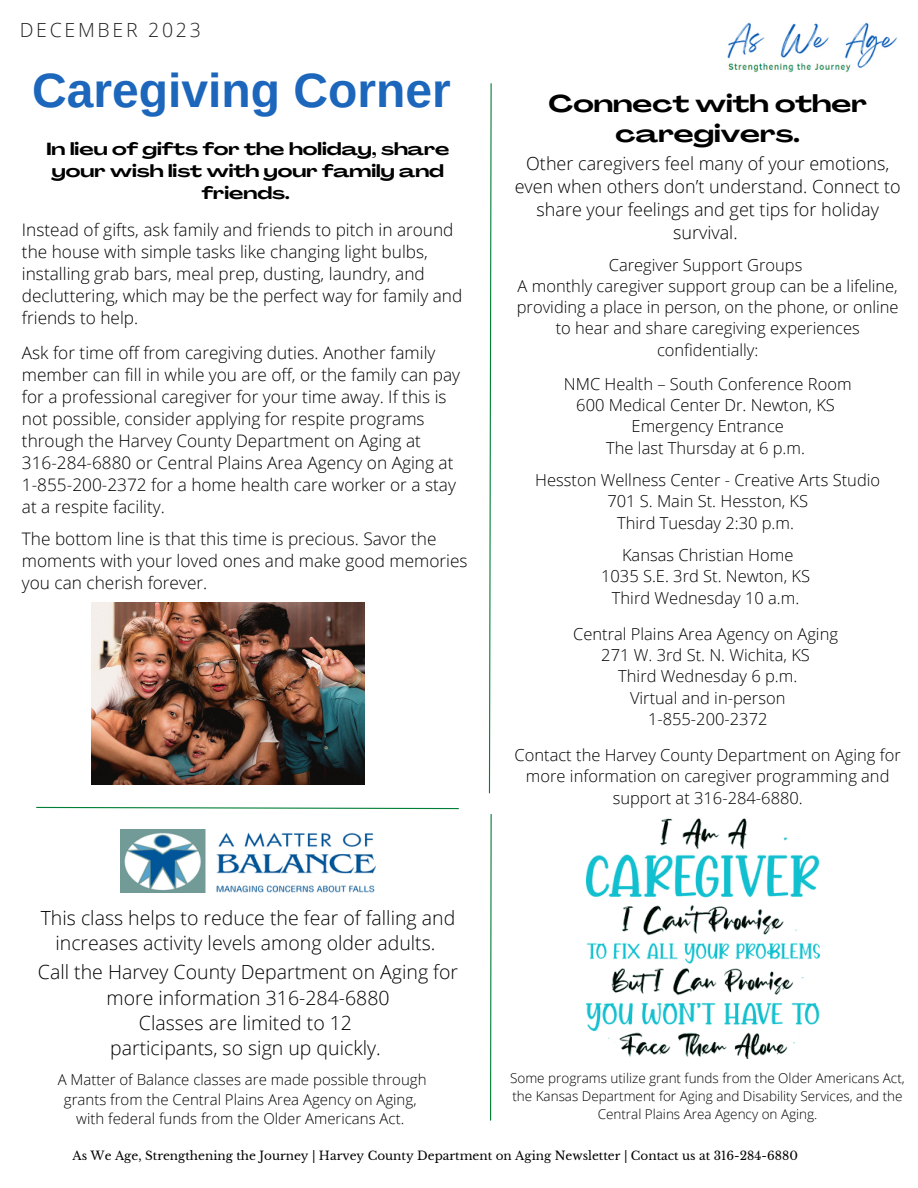
<style>
.page{position:relative;width:918px;height:1188px;background:#fff}
.page>*{position:absolute;margin:0;border:0;box-sizing:border-box;transform-origin:0 0}
.t1{font:700 48px "Arimo";color:#1c66bb}
.t2{font:700 24px/30.6px "Agrandir Grand";color:#000;text-align:center}
.t3{font:300 19.5px/25.2px "Open Sans";color:#000;text-align:center}
.t4{font:300 19.5px "Open Sans";letter-spacing:.14em;color:#222}
.t5{font:300 18px/23.1px "Open Sans";color:#000;text-align:center}
.t6{font:300 17.25px/22px "Open Sans";color:#000}
.t7{font:700 17.25px/22px "Agrandir Grand";color:#000;text-align:center}
.t8{font:300 16.5px/21.3px "Open Sans";color:#000;text-align:center}
.t9{font:300 15px/19.2px "Open Sans";color:#000;text-align:center}
.t10{font:300 13.5px/18px "Open Sans";color:#000;text-align:center}
.t11{font:12px "Libre Baskerville";color:#000}
</style>
<div class="page">
<img style="left:727px;top:22px;width:170px;height:51px">
<svg style="left:488px;top:83px;width:4px;height:711px"></svg>
<svg style="left:490px;top:814px;width:2px;height:307px"></svg>
<img style="left:587px;top:818px;width:233px;height:241px">
<img style="left:121px;top:829px;width:255px;height:63px">
<svg style="left:36px;top:806px;width:423px;height:4px"></svg>
<img style="left:92px;top:603px;width:272px;height:181px">
<p class="t4" style="left:20px;top:16px;width:183px">DECEMBER 2023</p>
<p class="t1" style="left:32px;top:64px;width:420px">Caregiving Corner</p>
<p class="t7" style="left:46px;top:140px;width:405px">In lieu of gifts for the holiday, share your wish list with your family and friends.</p>
<p class="t6" style="left:22px;top:219px;width:442px">Instead of gifts, ask family and friends to pitch in around the house with simple tasks like changing light bulbs, installing grab bars, meal prep, dusting, laundry, and decluttering, which may be the perfect way for family and friends to help.</p>
<p class="t6" style="left:22px;top:341px;width:440px">Ask for time off from caregiving duties. Another family member can fill in while you are off, or the family can pay for a professional caregiver for your time away. If this is not possible, consider applying for respite programs through the Harvey County Department on Aging at 316-284-6880 or Central Plains Area Agency on Aging at 1-855-200-2372 for a home health care worker or a stay at a respite facility.</p>
<p class="t6" style="left:22px;top:527px;width:447px">The bottom line is that this time is precious. Savor the moments with your loved ones and make good memories you can cherish forever.</p>
<p class="t3" style="left:41px;top:905px;width:416px">This class helps to reduce the fear of falling and increases activity levels among older adults.</p>
<p class="t3" style="left:38px;top:959px;width:422px">Call the Harvey County Department on Aging for more information 316-284-6880</p>
<p class="t3" style="left:139px;top:1010px;width:215px">Classes are limited to 12</p>
<p class="t3" style="left:110px;top:1035px;width:272px">participants, so sign up quickly.</p>
<p class="t9" style="left:58px;top:1070px;width:370px">A Matter of Balance classes are made possible through grants from the Central Plains Area Agency on Aging, with federal funds from the Older Americans Act.</p>
<p class="t2" style="left:549px;top:91px;width:320px">Connect with other caregivers.</p>
<p class="t5" style="left:515px;top:151px;width:388px">Other caregivers feel many of your emotions, even when others don’t understand. Connect to share your feelings and get tips for holiday survival.</p>
<p class="t8" style="left:609px;top:254px;width:195px">Caregiver Support Groups</p>
<p class="t8" style="left:517px;top:275px;width:383px">A monthly caregiver support group can be a lifeline, providing a place in person, on the phone, or online to hear and share caregiving experiences confidentially:</p>
<p class="t8" style="left:564px;top:373px;width:289px">NMC Health – South Conference Room</p>
<p class="t8" style="left:576px;top:394px;width:260px">600 Medical Center Dr. Newton, KS</p>
<p class="t8" style="left:632px;top:415px;width:154px">Emergency Entrance</p>
<p class="t8" style="left:606px;top:437px;width:200px">The last Thursday at 6 p.m.</p>
<p class="t8" style="left:535px;top:469px;width:346px">Hesston Wellness Center - Creative Arts Studio</p>
<p class="t8" style="left:607px;top:490px;width:202px">701 S. Main St. Hesston, KS</p>
<p class="t8" style="left:617px;top:512px;width:178px">Third Tuesday 2:30 p.m.</p>
<p class="t8" style="left:622px;top:544px;width:173px">Kansas Christian Home</p>
<p class="t8" style="left:601px;top:565px;width:210px">1035 S.E. 3rd St. Newton, KS</p>
<p class="t8" style="left:612px;top:587px;width:189px">Third Wednesday 10 a.m.</p>
<p class="t8" style="left:573px;top:623px;width:266px">Central Plains Area Agency on Aging</p>
<p class="t8" style="left:601px;top:644px;width:210px">271 W. 3rd St. N. Wichita, KS</p>
<p class="t8" style="left:618px;top:665px;width:180px">Third Wednesday 6 p.m.</p>
<p class="t8" style="left:630px;top:687px;width:157px">Virtual and in-person</p>
<p class="t8" style="left:648px;top:708px;width:121px">1-855-200-2372</p>
<p class="t8" style="left:515px;top:744px;width:388px">Contact the Harvey County Department on Aging for more information on caregiver programming and support at 316-284-6880.</p>
<p class="t10" style="left:510px;top:1068px;width:396px">Some programs utilize grant funds from the Older Americans Act, the Kansas Department for Aging and Disability Services, and the<br>Central Plains Area Agency on Aging.</p>
<p class="t11" style="left:72px;top:1148px;width:727px">As We Age, Strengthening the Journey | Harvey County Department on Aging Newsletter | Contact us at 316-284-6880</p>
</div>
